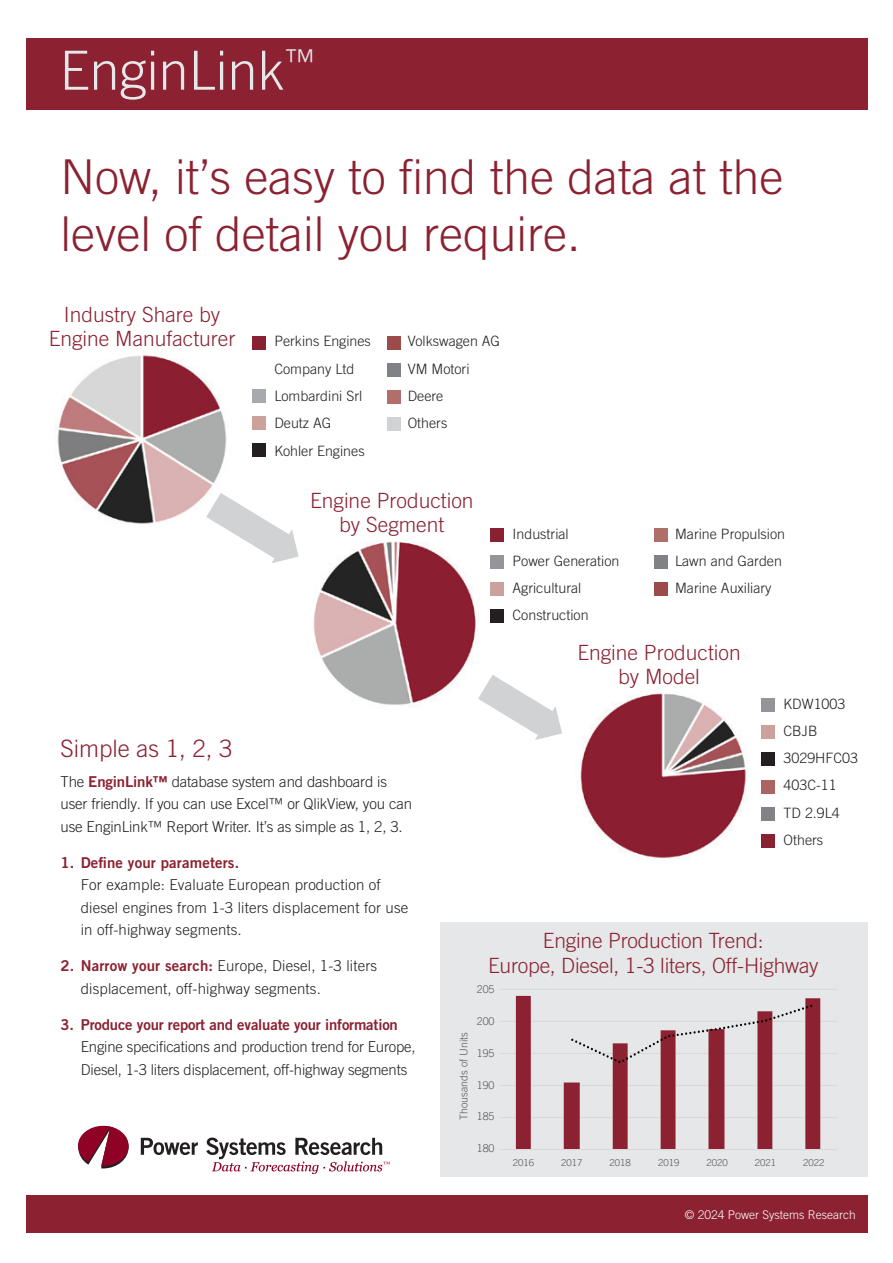
<style>
.page{position:relative;width:893px;height:1263px;background:#fff}
.page>*{position:absolute;margin:0;border:0;box-sizing:border-box;transform-origin:0 0}
.t1{font:300 54px "Trade Gothic LT Pro";color:#e6e7e9}
.t2{font:300 48px/57.6px "Trade Gothic LT Pro";color:#8b2131}
.t3{font:300 24px "Trade Gothic LT Pro";color:#8b2131}
.t4{font:300 21px/24px "Trade Gothic LT Pro";color:#8b2131;text-align:center}
.t5{font:300 15px/22.5px "Trade Gothic LT Pro";letter-spacing:-.01em;color:#231f20}
.t6{font:300 15px/22.5px "Trade Gothic LT Pro";letter-spacing:.01em;color:#231f20}
.t7{font:15px "Trade Gothic LT Pro Bd 2";letter-spacing:-.01em;color:#8b2131}
.t8{font:15px "Trade Gothic LT Pro Bd 2";letter-spacing:.01em;color:#8b2131}
.t9{font:300 14.25px/27.3px "Trade Gothic LT Pro";color:#231f20}
.t10{font:300 12px "Trade Gothic LT Pro";color:#fff}
.t11{font:300 10.65px "Trade Gothic LT Pro";color:#595959}
.t12{font:300 9.6px "Trade Gothic LT Pro";color:#595959}
.s1{font-family:"Trade Gothic LT Pro Bd 2";font-weight:400;color:#8b2131}
</style>
<div class="page">
<div style="left:26px;top:38px;width:841px;height:72px;background:#8b2131"></div>
<div style="left:26px;top:1195px;width:841px;height:38px;background:#8b2131"></div>
<svg style="left:141px;top:1138px;width:57px;height:17px"></svg>
<svg style="left:78px;top:1126px;width:51px;height:42px"></svg>
<svg style="left:206px;top:1137px;width:184px;height:37px"></svg>
<div style="left:440px;top:923px;width:428px;height:254px;background:#e6e7e9"></div>
<hr style="left:499px;top:1117px;width:339px;height:1px;background:#dad9d8">
<hr style="left:499px;top:1085px;width:339px;height:1px;background:#dad9d8">
<hr style="left:499px;top:1053px;width:339px;height:1px;background:#dad9d8">
<hr style="left:499px;top:1021px;width:339px;height:1px;background:#dad9d8">
<hr style="left:499px;top:989px;width:339px;height:1px;background:#dad9d8">
<svg style="left:516px;top:996px;width:304px;height:153px"></svg>
<hr style="left:499px;top:1149px;width:339px;height:1px;background:#dad9d8">
<svg style="left:571px;top:1004px;width:241px;height:59px"></svg>
<div style="left:252px;top:336px;width:13px;height:13px;background:#8a2132"></div>
<div style="left:252px;top:416px;width:13px;height:14px;background:#cca19b"></div>
<div style="left:252px;top:389px;width:13px;height:13px;background:#a8a9ad"></div>
<div style="left:252px;top:444px;width:13px;height:13px;background:#231f20"></div>
<div style="left:387px;top:363px;width:14px;height:13px;background:#808285"></div>
<div style="left:387px;top:391px;width:14px;height:13px;background:#b06f6a"></div>
<div style="left:387px;top:336px;width:14px;height:13px;background:#9c4b4b"></div>
<div style="left:387px;top:418px;width:14px;height:13px;background:#d1d2d4"></div>
<img style="left:57px;top:355px;width:170px;height:169px">
<img style="left:580px;top:693px;width:166px;height:166px">
<div style="left:761px;top:698px;width:13px;height:13px;background:#939598"></div>
<div style="left:761px;top:753px;width:13px;height:13px;background:#231f20"></div>
<div style="left:761px;top:725px;width:13px;height:14px;background:#cca19b"></div>
<div style="left:761px;top:780px;width:13px;height:13px;background:#aa6562"></div>
<div style="left:761px;top:807px;width:13px;height:13px;background:#808285"></div>
<div style="left:761px;top:835px;width:13px;height:13px;background:#8a2132"></div>
<img style="left:313px;top:541px;width:163px;height:165px">
<div style="left:490px;top:528px;width:13px;height:13px;background:#8a2132"></div>
<div style="left:490px;top:609px;width:13px;height:13px;background:#231f20"></div>
<div style="left:490px;top:582px;width:13px;height:13px;background:#cca19b"></div>
<div style="left:654px;top:555px;width:14px;height:13px;background:#808285"></div>
<div style="left:654px;top:582px;width:14px;height:13px;background:#9c4b4b"></div>
<div style="left:490px;top:555px;width:13px;height:13px;background:#939598"></div>
<div style="left:654px;top:528px;width:14px;height:13px;background:#af6e6a"></div>
<svg style="left:206px;top:493px;width:93px;height:70px"></svg>
<svg style="left:478px;top:675px;width:84px;height:65px"></svg>
<h1 class="t1" style="left:60px;top:38px;width:258px">EnginLink<sup>™</sup></h1>
<h2 class="t2" style="left:61px;top:147px;width:724px">Now, it’s easy to find the data at the level of detail you require.</h2>
<h3 class="t4" style="left:49px;top:302px;width:188px">Industry Share by<br>Engine Manufacturer</h3>
<p class="t9" style="left:274px;top:328px;width:98px">Perkins Engines<br>Company Ltd<br>Lombardini Srl<br>Deutz AG<br>Kohler Engines</p>
<p class="t9" style="left:408px;top:328px;width:94px">Volkswagen AG<br>VM Motori<br>Deere<br>Others</p>
<h3 class="t4" style="left:310px;top:488px;width:165px">Engine Production by Segment</h3>
<p class="t9" style="left:513px;top:520px;width:108px">Industrial<br>Power Generation<br>Agricultural<br>Construction</p>
<p class="t9" style="left:675px;top:520px;width:112px">Marine Propulsion<br>Lawn and Garden<br>Marine Auxiliary</p>
<h3 class="t4" style="left:577px;top:640px;width:165px">Engine Production by Model</h3>
<h3 class="t3" style="left:61px;top:735px;width:174px">Simple as 1, 2, 3</h3>
<p class="t5" style="left:61px;top:770px;width:353px">The <span class="s1">EnginLink™</span> database system and dashboard is user friendly. If you can use Excel™ or QlikView, you can use EnginLink™ Report Writer. It’s as simple as 1, 2, 3.</p>
<p class="t8" style="left:61px;top:853px;width:180px">1. Define your parameters.</p>
<p class="t6" style="left:81px;top:873px;width:329px">For example: Evaluate European production of diesel engines from 1-3 liters displacement for use in off-highway segments.</p>
<p class="t6" style="left:81px;top:954px;width:298px;text-indent:-20px"><span class="s1">2. Narrow your search:</span> Europe, Diesel, 1-3 liters displacement, off-highway segments.</p>
<p class="t7" style="left:61px;top:1015px;width:339px">3. Produce your report and evaluate your information</p>
<p class="t5" style="left:81px;top:1035px;width:336px">Engine specifications and production trend for Europe,<br>Diesel, 1-3 liters displacement, off-highway segments</p>
<p class="t9" style="left:784px;top:690px;width:76px">KDW1003<br>CBJB<br>3029HFC03<br>403C-11<br>TD 2.9L4<br>Others</p>
<p class="t11" style="left:460px;top:1120px;width:89px;rotate:-90deg">Thousands of Units</p>
<h3 class="t4" style="left:488px;top:927px;width:332px;line-height:24.9px">Engine Production Trend:<br>Europe, Diesel, 1-3 liters, Off-Highway</h3>
<p class="t11" style="left:477px;top:985px;width:19px">205</p>
<p class="t11" style="left:477px;top:1017px;width:19px">200</p>
<p class="t11" style="left:477px;top:1049px;width:19px">195</p>
<p class="t11" style="left:477px;top:1081px;width:19px">190</p>
<p class="t11" style="left:477px;top:1112px;width:19px">185</p>
<p class="t11" style="left:477px;top:1144px;width:19px">180</p>
<p class="t12" style="left:513px;top:1159px;width:23px">2016</p>
<p class="t12" style="left:561px;top:1159px;width:23px">2017</p>
<p class="t12" style="left:610px;top:1159px;width:23px">2018</p>
<p class="t12" style="left:658px;top:1159px;width:23px">2019</p>
<p class="t12" style="left:706px;top:1159px;width:23px">2020</p>
<p class="t12" style="left:755px;top:1159px;width:23px">2021</p>
<p class="t12" style="left:803px;top:1159px;width:23px">2022</p>
<p class="t10" style="left:685px;top:1207px;width:172px">© 2024 Power Systems Research</p>
</div>
